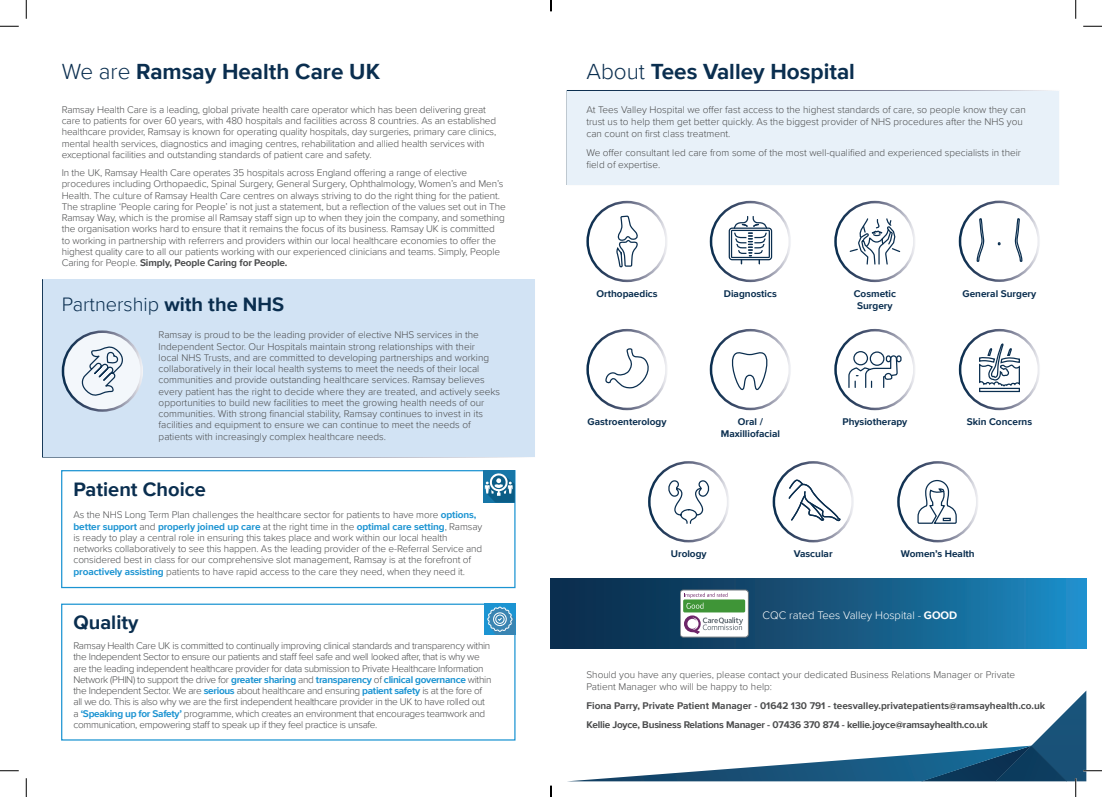
<style>
.page{position:relative;width:1102px;height:797px;background:#fff}
.page>*{position:absolute;margin:0;border:0;box-sizing:border-box;transform-origin:0 0}
.t1{font:700 22.5px "Proxima Nova";color:#0a2e4f}
.t2{font:300 20px "Proxima Nova";color:#0a2e4f}
.t3{font:700 20px "Proxima Nova";color:#0a2e4f}
.Web_Address{font:300 11.25px "Proxima Nova";color:#fff}
.DESC{font:300 10px/11.2px "Proxima Nova";letter-spacing:-.01em;color:#4b4c4d}
.DESC-2{font:300 10px/11.2px "Proxima Nova";letter-spacing:-.03em;color:#4b4c4d}
.t4{font:700 10px/12px "Proxima Nova";color:#0a2e4f;text-align:center}
.t5{font:700 10px "Proxima Nova";color:#4b4c4d}
.t6{font:700 10px "Proxima Nova";letter-spacing:-.02em;color:#4b4c4d}
.s1{font-weight:300}
.s2{font-weight:700}
.s3{font-weight:700;color:#1c94d2}
</style>
<div class="page">
<svg style="left:551px;top:578px;width:535px;height:71px;background:#145882"></svg>
<div style="left:680px;top:590px;width:68px;height:47px;background:#fff;border-radius:3px"></div>
<div style="left:680px;top:590px;width:68px;height:47px;border:1px solid #6a747b;border-radius:3px"></div>
<div style="left:683px;top:599px;width:62px;height:13px;background:#3f9537;border-radius:2px"></div>
<svg style="left:684px;top:592px;width:43px;height:16px"></svg>
<svg style="left:684px;top:615px;width:59px;height:19px"></svg>
<div style="left:566px;top:90px;width:493px;height:95px;background:#e8f1f9;border:1px solid #fff"></div>
<div style="left:42px;top:279px;width:493px;height:178px;background:#d2e3f4"></div>
<div style="left:63px;top:332px;width:79px;height:78px;background:#f3f7fb;border-radius:50%"></div>
<div style="left:62px;top:330px;width:81px;height:82px;border:2px solid #fff;border-radius:50%"></div>
<svg style="left:81px;top:346px;width:42px;height:50px"></svg>
<div style="left:61px;top:470px;width:454px;height:118px;border:1px solid #1c94d2"></div>
<div style="left:61px;top:603px;width:454px;height:137px;border:1px solid #1c94d2"></div>
<div style="left:483px;top:470px;width:31px;height:32px;background:#1676a7"></div>
<svg style="left:485px;top:473px;width:29px;height:29px"></svg>
<div style="left:484px;top:603px;width:31px;height:32px;background:#1c94d2"></div>
<svg style="left:487px;top:606px;width:28px;height:29px"></svg>
<div style="left:586px;top:201px;width:81px;height:81px;border:2px solid #fff;border-radius:50%"></div>
<div style="left:834px;top:201px;width:81px;height:81px;border:2px solid #fff;border-radius:50%"></div>
<div style="left:709px;top:201px;width:82px;height:81px;border:2px solid #fff;border-radius:50%"></div>
<div style="left:958px;top:201px;width:81px;height:81px;border:2px solid #fff;border-radius:50%"></div>
<div style="left:709px;top:329px;width:82px;height:81px;border:2px solid #fff;border-radius:50%"></div>
<div style="left:834px;top:329px;width:81px;height:81px;border:2px solid #fff;border-radius:50%"></div>
<div style="left:958px;top:329px;width:82px;height:81px;border:2px solid #fff;border-radius:50%"></div>
<svg style="left:616px;top:215px;width:22px;height:53px"></svg>
<svg style="left:849px;top:218px;width:52px;height:47px"></svg>
<svg style="left:1013px;top:218px;width:10px;height:114px"></svg>
<svg style="left:975px;top:218px;width:10px;height:114px"></svg>
<svg style="left:731px;top:352px;width:37px;height:39px"></svg>
<svg style="left:979px;top:344px;width:41px;height:49px"></svg>
<div style="left:648px;top:461px;width:81px;height:81px;border:2px solid #fff;border-radius:50%"></div>
<div style="left:772px;top:461px;width:81px;height:81px;border:2px solid #fff;border-radius:50%"></div>
<div style="left:897px;top:461px;width:81px;height:81px;border:2px solid #fff;border-radius:50%"></div>
<svg style="left:788px;top:479px;width:52px;height:42px"></svg>
<svg style="left:917px;top:479px;width:40px;height:45px"></svg>
<svg style="left:668px;top:480px;width:41px;height:44px"></svg>
<div style="left:586px;top:329px;width:81px;height:81px;border:2px solid #fff;border-radius:50%"></div>
<svg style="left:605px;top:348px;width:44px;height:40px"></svg>
<svg style="left:728px;top:216px;width:44px;height:48px"></svg>
<svg style="left:847px;top:351px;width:55px;height:60px"></svg>
<svg style="left:0;top:25px;width:19px;height:2px"></svg>
<svg style="left:1083px;top:25px;width:18px;height:2px"></svg>
<svg style="left:0;top:770px;width:19px;height:1px"></svg>
<svg style="left:25px;top:0;width:2px;height:19px"></svg>
<svg style="left:25px;top:778px;width:2px;height:19px"></svg>
<svg style="left:1075px;top:0;width:1px;height:19px"></svg>
<svg style="left:567px;top:690px;width:534px;height:107px"></svg>
<svg style="left:550px;top:785px;width:1px;height:12px"></svg>
<h2 class="t1" style="left:62px;top:55px;width:320px"><span class="s1">We are</span> Ramsay Health Care UK</h2>
<h2 class="t1" style="left:586px;top:55px;width:270px"><span class="s1">About</span> Tees Valley Hospital</h2>
<p class="DESC" style="left:62px;top:103px;width:436px">Ramsay Health Care is a leading, global private health care operator which has been delivering great care to patients for over 60 years, with 480 hospitals and facilities across 8 countries. As an established healthcare provider, Ramsay is known for operating quality hospitals, day surgeries, primary care clinics, mental health services, diagnostics and imaging centres, rehabilitation and allied health services with exceptional facilities and outstanding standards of patient care and safety.</p>
<p class="DESC" style="left:62px;top:167px;width:445px">In the UK, Ramsay Health Care operates 35 hospitals across England offering a range of elective procedures including Orthopaedic, Spinal Surgery, General Surgery, Ophthalmology, Women’s and Men’s Health. The culture of Ramsay Health Care centres on always striving to do the right thing for the patient.<br>The strapline ‘People caring for People’ is not just a statement, but a reflection of the values set out in The Ramsay Way, which is the promise all Ramsay staff sign up to when they join the company, and something the organisation works hard to ensure that it remains the focus of its business. Ramsay UK is committed to working in partnership with referrers and providers within our local healthcare economies to offer the highest quality care to all our patients working with our experienced clinicians and teams. Simply, People Caring for People. <span class="s2">Simply, People Caring for People.</span></p>
<h2 class="t2" style="left:62px;top:289px;width:224px">Partnership <span class="s2">with the NHS</span></h2>
<p class="DESC" style="left:159px;top:329px;width:343px">Ramsay is proud to be the leading provider of elective NHS services in the Independent Sector. Our Hospitals maintain strong relationships with their<br>local NHS Trusts, and are committed to developing partnerships and working collaboratively in their local health systems to meet the needs of their local communities and provide outstanding healthcare services. Ramsay believes every patient has the right to decide where they are treated, and actively seeks opportunities to build new facilities to meet the growing health needs of our communities. With strong financial stability, Ramsay continues to invest in its facilities and equipment to ensure we can continue to meet the needs of patients with increasingly complex healthcare needs.</p>
<h2 class="t3" style="left:73px;top:475px;width:134px">Patient Choice</h2>
<p class="DESC" style="left:73px;top:509px;width:410px">As the NHS Long Term Plan challenges the healthcare sector for patients to have more <span class="s3">options, better support</span> and <span class="s3">properly joined up care</span> at the right time in the <span class="s3">optimal care setting</span>, Ramsay is ready to play a central role in ensuring this takes place and work within our local health networks collaboratively to see this happen. As the leading provider of the e-Referral Service and considered best in class for our comprehensive slot management, Ramsay is at the forefront of <span class="s3">proactively assisting</span> patients to have rapid access to the care they need, when they need it.</p>
<h2 class="t3" style="left:73px;top:607px;width:66px">Quality</h2>
<p class="DESC-2" style="left:73px;top:639px;width:419px">Ramsay Health Care UK is committed to continually improving clinical standards and transparency within the Independent Sector to ensure our patients and staff feel safe and well looked after, that is why we are the leading independent healthcare provider for data submission to Private Healthcare Information Network (PHIN) to support the drive for <span class="s3">greater sharing</span> and <span class="s3">transparency</span> of <span class="s3">clinical governance</span> within the Independent Sector. We are <span class="s3">serious</span> about healthcare and ensuring <span class="s3">patient safety</span> is at the fore of all we do. This is also why we are the first independent healthcare provider in the UK to have rolled out a <span class="s3">‘Speaking up for Safety’</span> programme, which creates an environment that encourages teamwork and communication, empowering staff to speak up if they feel practice is unsafe.</p>
<p class="DESC" style="left:586px;top:103px;width:441px;line-height:12px">At Tees Valley Hospital we offer fast access to the highest standards of care, so people know they can trust us to help them get better quickly. As the biggest provider of NHS procedures after the NHS you can count on first class treatment.</p>
<p class="DESC" style="left:586px;top:146px;width:436px;line-height:12px">We offer consultant led care from some of the most well-qualified and experienced specialists in their field of expertise.</p>
<p class="t4" style="left:724px;top:287px;width:54px">Diagnostics</p>
<p class="t4" style="left:962px;top:287px;width:75px">General Surgery</p>
<p class="t4" style="left:596px;top:287px;width:63px">Orthopaedics</p>
<p class="t4" style="left:853px;top:287px;width:44px">Cosmetic<br>Surgery</p>
<p class="t4" style="left:587px;top:415px;width:80px">Gastroenterology</p>
<p class="t4" style="left:720px;top:415px;width:61px">Oral /<br>Maxilliofacial</p>
<p class="t4" style="left:842px;top:415px;width:66px">Physiotherapy</p>
<p class="t4" style="left:966px;top:415px;width:67px">Skin Concerns</p>
<p class="t4" style="left:670px;top:547px;width:37px">Urology</p>
<p class="t4" style="left:793px;top:547px;width:40px">Vascular</p>
<p class="t4" style="left:900px;top:547px;width:75px">Women’s Health</p>
<p class="Web_Address" style="left:762px;top:607px;width:196px">CQC rated Tees Valley Hospital - <span class="s2">GOOD</span></p>
<p class="DESC" style="left:586px;top:668px;width:430px;line-height:12px">Should you have any queries, please contact your dedicated Business Relations Manager or Private<br>Patient Manager who will be happy to help:</p>
<p class="t5" style="left:586px;top:698px;width:460px">Fiona Parry, Private Patient Manager - 01642 130 791 - teesvalley.privatepatients@ramsayhealth.co.uk</p>
<p class="t6" style="left:586px;top:717px;width:403px">Kellie Joyce, Business Relations Manager - 07436 370 874 - kellie.joyce@ramsayhealth.co.uk</p>
</div>
